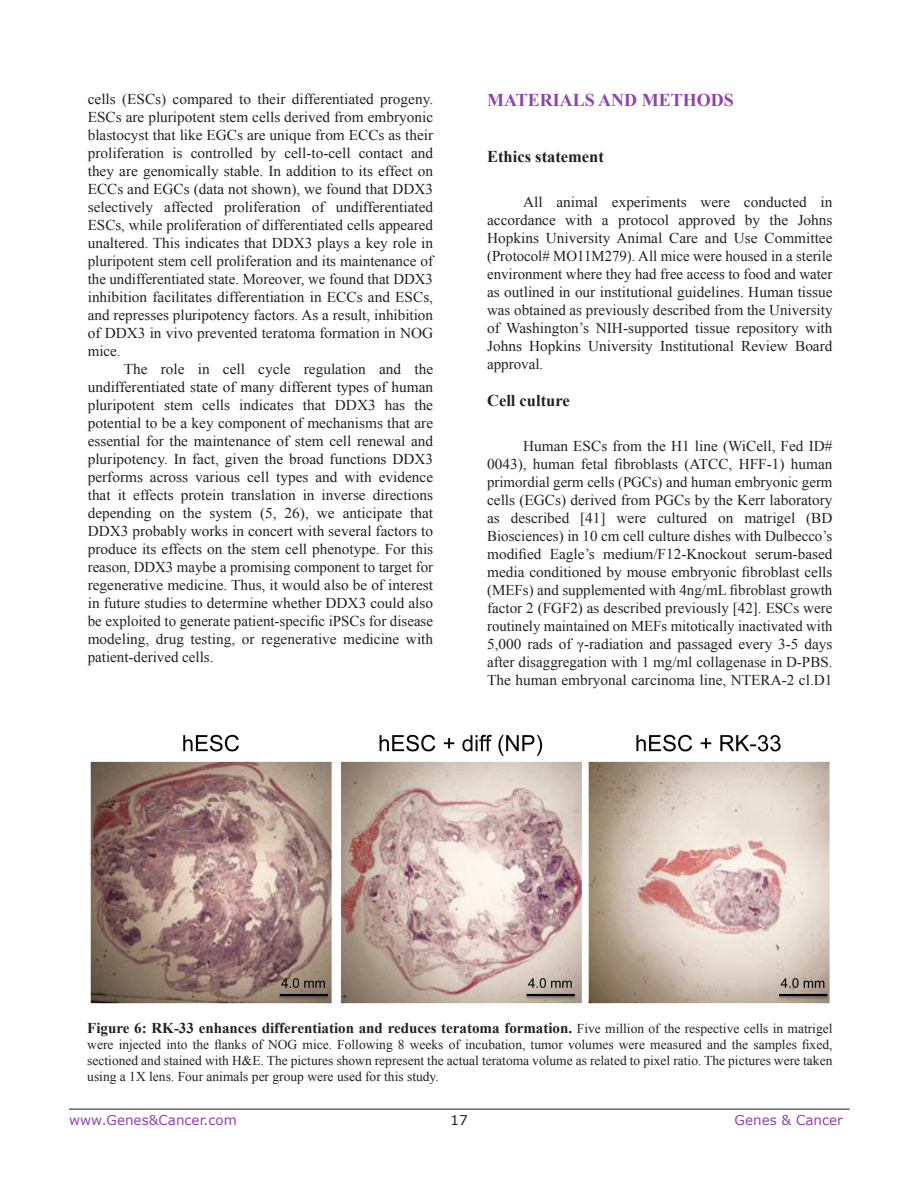
<style>
.page{position:relative;width:918px;height:1188px;background:#fff}
.page>*{position:absolute;margin:0;border:0;box-sizing:border-box;transform-origin:0 0}
.Heading{font:700 18px "Times New Roman";color:#8e44ad}
.SubHeading{font:700 16.5px "Times New Roman";color:#221f22}
.BodyText{font:15px/18px "Times New Roman";color:#221f22;text-align:justify}
.FigureText{font:700 15px "Times New Roman";color:#221f22}
.FigureText-2{font:13.5px/16.2px "Times New Roman";color:#221f22;text-align:justify}
.t1{font:13.5px "Verdana";color:#8e44ad}
.t2{font:13.5px "Verdana";color:#221f22}
.s1{font-weight:400;font-size:13.5px}
</style>
<div class="page">
<hr style="left:69px;top:1109px;width:781px;height:1px;background:#231f20">
<img style="left:90px;top:734px;width:740px;height:270px">
<p class="BodyText" style="left:88px;top:90px;width:347px">cells (ESCs) compared to their differentiated progeny.<br>ESCs are pluripotent stem cells derived from embryonic blastocyst that like EGCs are unique from ECCs as their proliferation is controlled by cell-to-cell contact and they are genomically stable. In addition to its effect on ECCs and EGCs (data not shown), we found that DDX3 selectively affected proliferation of undifferentiated ESCs, while proliferation of differentiated cells appeared unaltered. This indicates that DDX3 plays a key role in pluripotent stem cell proliferation and its maintenance of the undifferentiated state. Moreover, we found that DDX3 inhibition facilitates differentiation in ECCs and ESCs, and represses pluripotency factors. As a result, inhibition of DDX3 in vivo prevented teratoma formation in NOG mice.</p>
<p class="BodyText" style="left:88px;top:360px;width:347px;text-indent:36px">The role in cell cycle regulation and the undifferentiated state of many different types of human pluripotent stem cells indicates that DDX3 has the potential to be a key component of mechanisms that are essential for the maintenance of stem cell renewal and pluripotency. In fact, given the broad functions DDX3 performs across various cell types and with evidence that it effects protein translation in inverse directions depending on the system (5, 26), we anticipate that DDX3 probably works in concert with several factors to produce its effects on the stem cell phenotype. For this reason, DDX3 maybe a promising component to target for regenerative medicine. Thus, it would also be of interest in future studies to determine whether DDX3 could also be exploited to generate patient-specific iPSCs for disease modeling, drug testing, or regenerative medicine with patient-derived cells.</p>
<p class="Heading" style="left:487px;top:87px;width:248px">MATERIALS AND METHODS</p>
<p class="SubHeading" style="left:487px;top:145px;width:118px">Ethics statement</p>
<p class="BodyText" style="left:487px;top:192px;width:347px;text-indent:36px">All animal experiments were conducted in accordance with a protocol approved by the Johns Hopkins University Animal Care and Use Committee (Protocol# MO11M279). All mice were housed in a sterile environment where they had free access to food and water as outlined in our institutional guidelines. Human tissue was obtained as previously described from the University of Washington’s NIH-supported tissue repository with Johns Hopkins University Institutional Review Board approval.</p>
<p class="SubHeading" style="left:487px;top:389px;width:84px">Cell culture</p>
<p class="BodyText" style="left:487px;top:437px;width:347px;text-indent:36px">Human ESCs from the H1 line (WiCell, Fed ID# 0043), human fetal fibroblasts (ATCC, HFF-1) human primordial germ cells (PGCs) and human embryonic germ cells (EGCs) derived from PGCs by the Kerr laboratory as described [41] were cultured on matrigel (BD Biosciences) in 10 cm cell culture dishes with Dulbecco’s modified Eagle’s medium/F12-Knockout serum-based media conditioned by mouse embryonic fibroblast cells (MEFs) and supplemented with 4ng/mL fibroblast growth factor 2 (FGF2) as described previously [42]. ESCs were routinely maintained on MEFs mitotically inactivated with 5,000 rads of γ-radiation and passaged every 3-5 days after disaggregation with 1 mg/ml collagenase in D-PBS.<br>The human embryonal carcinoma line, NTERA-2 cl.D1</p>
<p class="FigureText" style="left:87px;top:1017px;width:747px">Figure 6: RK-33 enhances differentiation and reduces teratoma formation. <span class="s1">Five million of the respective cells in matrigel</span></p>
<p class="FigureText-2" style="left:87px;top:1036px;width:747px">were injected into the flanks of NOG mice. Following 8 weeks of incubation, tumor volumes were measured and the samples fixed, sectioned and stained with H&amp;E. The pictures shown represent the actual teratoma volume as related to pixel ratio. The pictures were taken using a 1X lens. Four animals per group were used for this study.</p>
<p class="t1" style="left:69px;top:1111px;width:169px">www.Genes&amp;Cancer.com</p>
<p class="t2" style="left:450px;top:1111px;width:19px">17</p>
<p class="t1" style="left:735px;top:1111px;width:110px">Genes &amp; Cancer</p>
</div>
